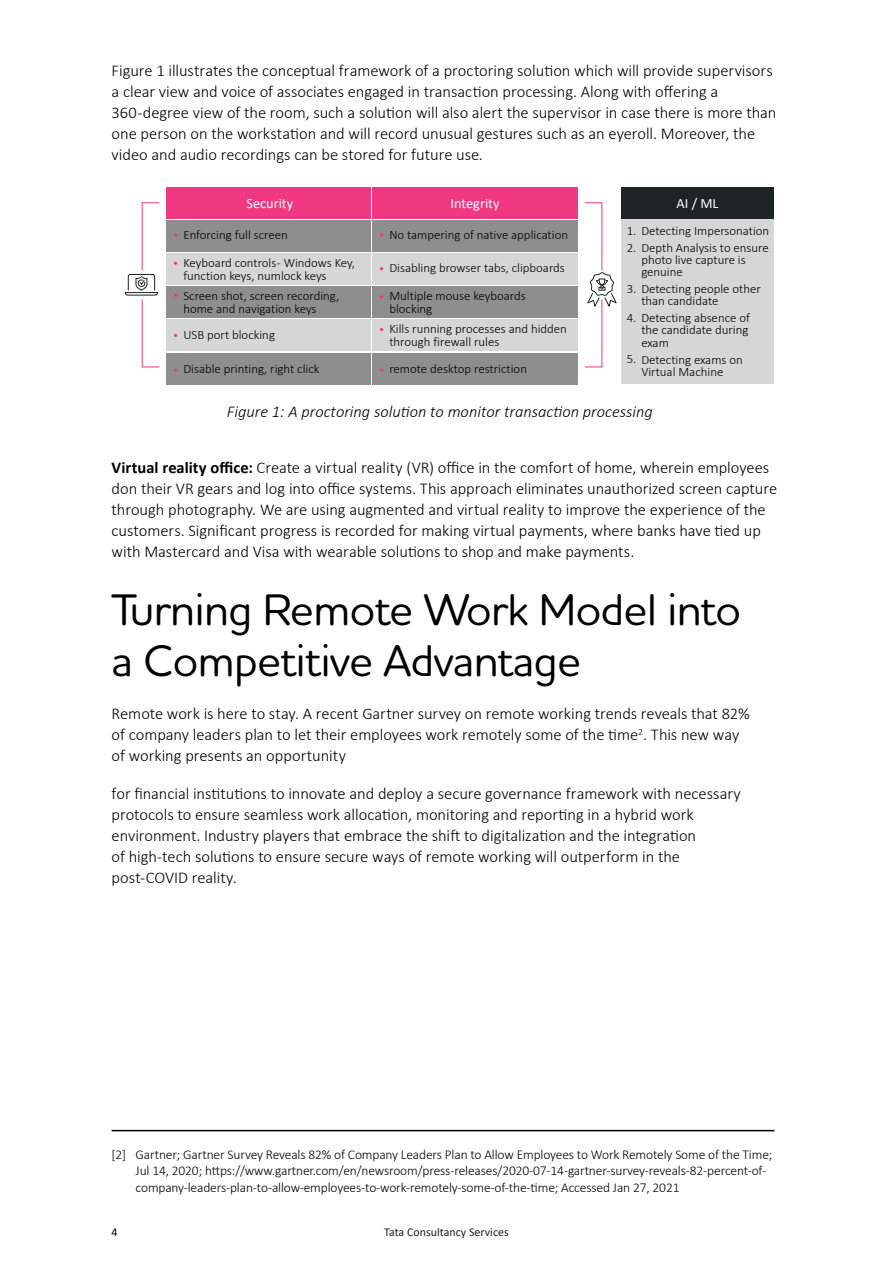
<style>
.page{position:relative;width:893px;height:1263px;background:#fff}
.page>*{position:absolute;margin:0;border:0;box-sizing:border-box;transform-origin:0 0}
.t1{font:500 45px/51px "Houschka Rounded";letter-spacing:-.01em;color:#000}
.t2{font:300 16.5px/21px "Calibri";letter-spacing:-.005em;color:#000}
.t3{font:italic 300 16.5px "Calibri";color:#000}
.t4{font:14.1px "Calibri";color:#fff}
.t5{font:300 13.5px/16.5px "Calibri";letter-spacing:-.01em;color:#000}
.t6{font:300 12.75px/12px "Calibri";color:#000}
.t7{font:12px "Calibri";color:#1e2323}
.t8{font:12px "Calibri";color:#000}
.s1{font-weight:700}
</style>
<div class="page">
<hr style="left:112px;top:1130px;width:662px;height:1px;background:#000">
<div style="left:167px;top:187px;width:204px;height:32px;background:#f03782"></div>
<div style="left:621px;top:187px;width:152px;height:32px;background:#1e2323"></div>
<div style="left:167px;top:220px;width:204px;height:32px;background:#8e8e8e"></div>
<svg style="left:174px;top:233px;width:3px;height:4px"></svg>
<div style="left:167px;top:253px;width:204px;height:32px;background:#d6d6d6"></div>
<div style="left:167px;top:286px;width:204px;height:32px;background:#8e8e8e"></div>
<div style="left:167px;top:320px;width:204px;height:31px;background:#d6d6d6"></div>
<div style="left:167px;top:353px;width:204px;height:31px;background:#8e8e8e"></div>
<div style="left:373px;top:187px;width:205px;height:32px;background:#f03782"></div>
<div style="left:621px;top:220px;width:152px;height:164px;background:#d6d6d6"></div>
<div style="left:373px;top:220px;width:205px;height:32px;background:#8e8e8e"></div>
<svg style="left:380px;top:233px;width:3px;height:4px"></svg>
<div style="left:373px;top:253px;width:205px;height:32px;background:#d6d6d6"></div>
<div style="left:373px;top:286px;width:205px;height:32px;background:#8e8e8e"></div>
<div style="left:373px;top:320px;width:205px;height:31px;background:#d6d6d6"></div>
<div style="left:373px;top:353px;width:205px;height:31px;background:#8e8e8e"></div>
<svg style="left:125px;top:202px;width:35px;height:166px"></svg>
<svg style="left:584px;top:202px;width:33px;height:166px"></svg>
<p class="t2" style="left:112px;top:60px;width:666px">Figure 1 illustrates the conceptual framework of a proctoring solution which will provide supervisors a clear view and voice of associates engaged in transaction processing. Along with offering a 360-degree view of the room, such a solution will also alert the supervisor in case there is more than one person on the workstation and will record unusual gestures such as an eyeroll. Moreover, the video and audio recordings can be stored for future use.</p>
<p class="t4" style="left:246px;top:194px;width:48px">Security</p>
<p class="t4" style="left:677px;top:194px;width:44px">AI / ML</p>
<p class="t6" style="left:183px;top:221px;width:173px;line-height:27.9px">Enforcing full screen<br>Keyboard controls - Windows Key,</p>
<p class="t6" style="left:183px;top:265px;width:157px;line-height:20.4px">function keys, numlock keys<br>Screen shot, screen recording,</p>
<p class="t6" style="left:183px;top:295px;width:135px;line-height:26.4px">home and navigation keys<br>USB port blocking</p>
<p class="t6" style="left:183px;top:362px;width:138px">Disable printing, right click</p>
<p class="t4" style="left:451px;top:194px;width:50px">Integrity</p>
<p class="t6" style="left:389px;top:229px;width:180px">No tampering of native application</p>
<p class="t6" style="left:389px;top:254px;width:177px;line-height:27.8px">Disabling browser tabs, clipboards<br>Multiple mouse keyboards</p>
<p class="t6" style="left:389px;top:298px;width:179px;line-height:20.2px">blocking<br>Kills running processes and hidden</p>
<p class="t6" style="left:389px;top:328px;width:139px;line-height:26.7px">through firewall rules remote desktop restriction</p>
<p class="t6" style="left:627px;top:225px;width:144px">1. Detecting Impersonation</p>
<p class="t6" style="left:641px;top:242px;width:129px;text-indent:-15px">2. Depth Analysis to ensure photo live capture is genuine</p>
<p class="t6" style="left:641px;top:283px;width:121px;text-indent:-15px">3. Detecting people other than candidate</p>
<p class="t6" style="left:641px;top:312px;width:110px;text-indent:-15px">4. Detecting absence of the candidate during exam</p>
<p class="t6" style="left:627px;top:353px;width:118px;text-align:center">5. Detecting exams on<br>Virtual Machine</p>
<p class="t3" style="left:227px;top:401px;width:428px">Figure 1: A proctoring solution to monitor transaction processing</p>
<p class="t2" style="left:112px;top:457px;width:667px"><span class="s1">Virtual reality office:</span> Create a virtual reality (VR) office in the comfort of home, wherein employees don their VR gears and log into office systems. This approach eliminates unauthorized screen capture through photography. We are using augmented and virtual reality to improve the experience of the customers. Significant progress is recorded for making virtual payments, where banks have tied up with Mastercard and Visa with wearable solutions to shop and make payments.</p>
<h1 class="t1" style="left:112px;top:582px;width:631px">Turning Remote Work Model into a Competitive Advantage</h1>
<p class="t2" style="left:112px;top:703px;width:640px">Remote work is here to stay. A recent Gartner survey on remote working trends reveals that 82% of company leaders plan to let their employees work remotely some of the time<sup>2</sup>. This new way of working presents an opportunity</p>
<p class="t2" style="left:112px;top:782px;width:631px">for financial institutions to innovate and deploy a secure governance framework with necessary protocols to ensure seamless work allocation, monitoring and reporting in a hybrid work environment. Industry players that embrace the shift to digitalization and the integration<br>of high-tech solutions to ensure secure ways of remote working will outperform in the post-COVID reality.</p>
<p class="t5" style="left:136px;top:1146px;width:638px;text-indent:-24px">[2] Gartner; Gartner Survey Reveals 82% of Company Leaders Plan to Allow Employees to Work Remotely Some of the Time;<br>Jul 14, 2020; https://www.gartner.com/en/newsroom/press-releases/2020-07-14-gartner-survey-reveals-82-percent-of&shy;company-leaders-plan-to-allow-employees-to-work-remotely-some-of-the-time; Accessed Jan 27, 2021</p>
<p class="t8" style="left:112px;top:1223px;width:8px">4</p>
<p class="t7" style="left:384px;top:1223px;width:126px">Tata Consultancy Services</p>
</div>
